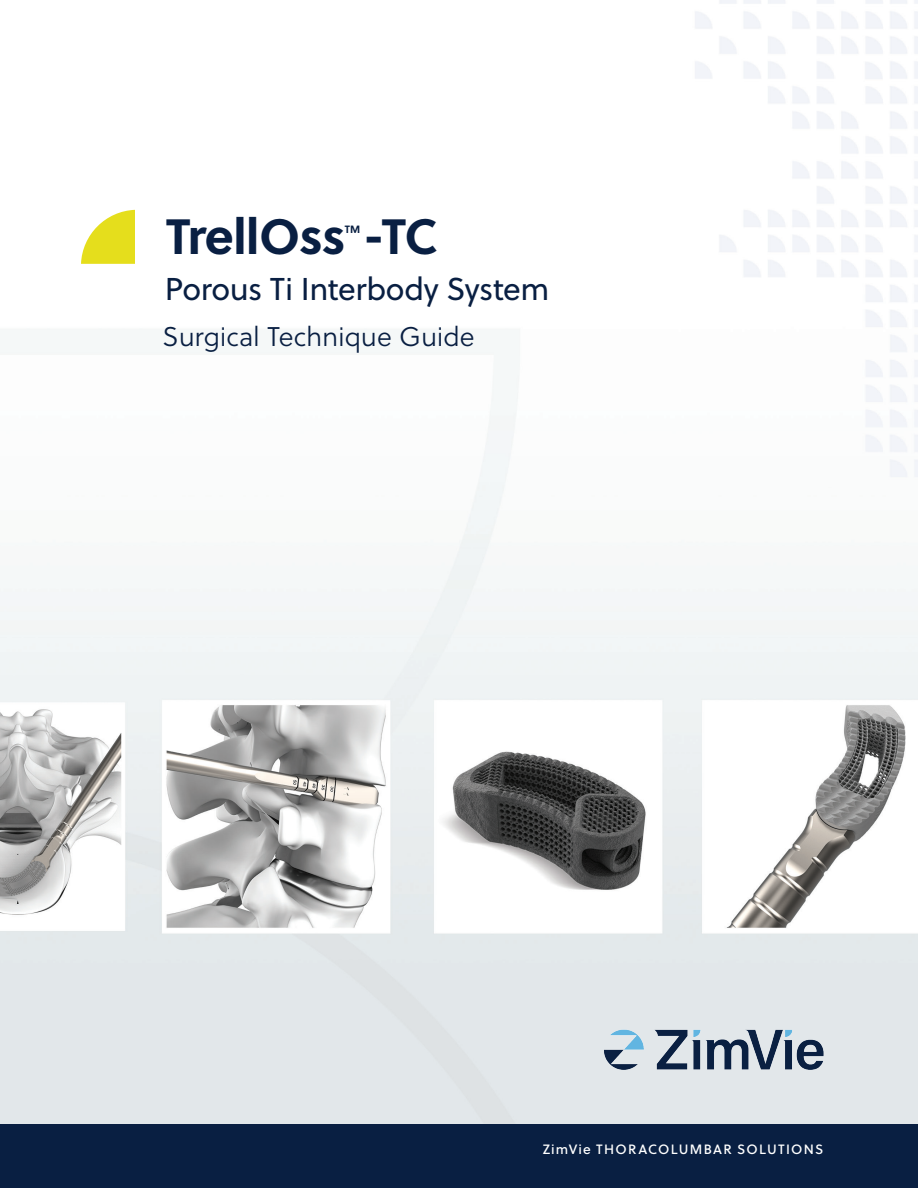
<style>
.page{position:relative;width:918px;height:1188px;background:#fff}
.page>*{position:absolute;margin:0;border:0;box-sizing:border-box;transform-origin:0 0}
.t1{font:700 49.5px "Soleil";letter-spacing:-.025em;color:#091f42}
.t2{font:31.5px "Soleil";letter-spacing:-.015em;color:#091f42}
.t3{font:27px "Soleil Lt";letter-spacing:-.005em;color:#091f42}
.Body_Text_1{font:13.5px "Soleil Bk";letter-spacing:.095em;color:#fff}
.t4{font:700 10.5px "Soleil";color:#091f42}
</style>
<div class="page">
<img style="left:0;top:0;width:918px;height:1124px">
<img style="left:591px;top:1021px;width:233px;height:57px">
<div style="left:0;top:1124px;width:918px;height:64px;background:#091f42"></div>
<svg style="left:81px;top:210px;width:54px;height:54px"></svg>
<p class="t1" style="left:166px;top:198px;width:273px">TrellOss -TC</p>
<p class="t4" style="left:345px;top:221px;width:17px">TM</p>
<p class="t2" style="left:165px;top:266px;width:386px">Porous Ti Interbody System</p>
<p class="t3" style="left:163px;top:320px;width:314px">Surgical Technique Guide</p>
<p class="Body_Text_1" style="left:543px;top:1141px;width:282px">ZimVie THORACOLUMBAR SOLUTIONS</p>
</div>
